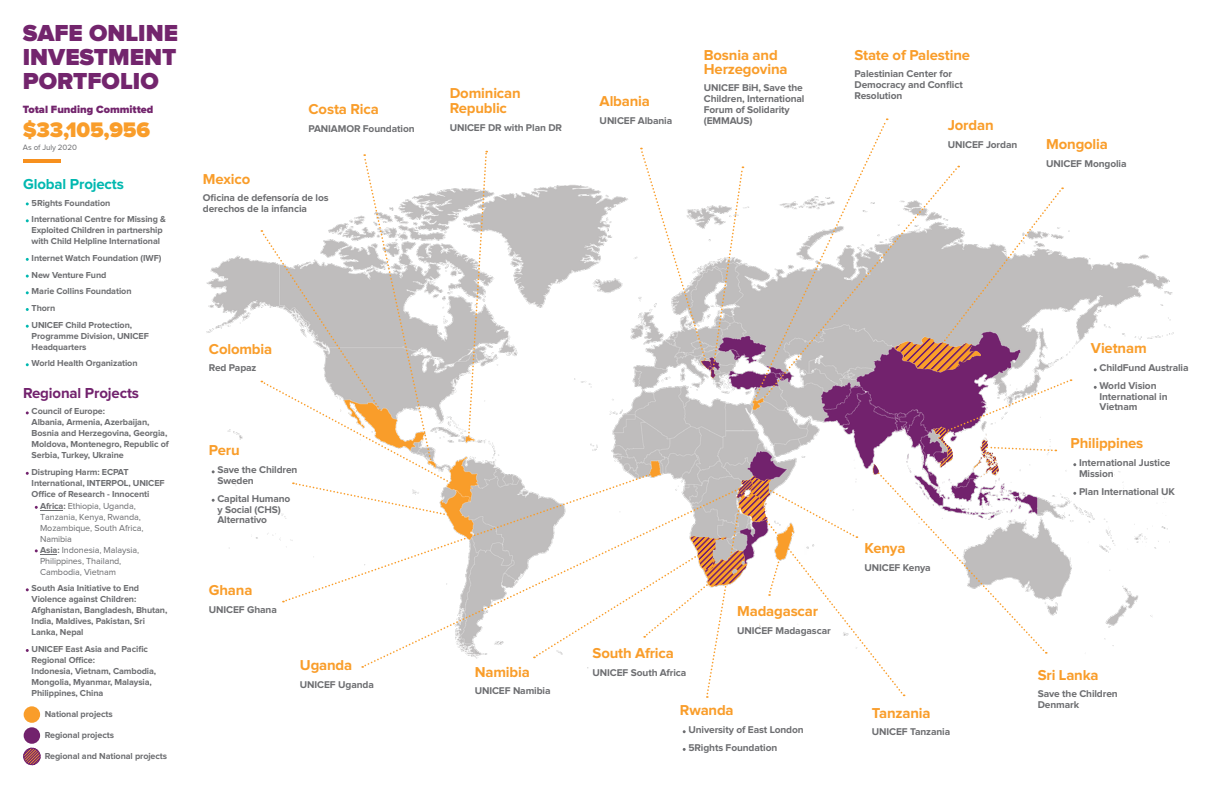
<style>
.page{position:relative;width:1224px;height:792px;background:#fff}
.page>*{position:absolute;margin:0;border:0;box-sizing:border-box;transform-origin:0 0}
.t1{font:900 24px/24px "Proxima Nova";color:#73256d;text-align:justify}
.t2{font:900 21.8px "Proxima Nova";letter-spacing:-.01em;color:#f99d2a}
.t3{font:700 15px "Proxima Nova";letter-spacing:-.01em;color:#72226d}
.t4{font:700 15px "Proxima Nova";letter-spacing:-.01em;color:#00b8b0}
.t5{font:700 14.9px/14.9px "Proxima Nova";letter-spacing:-.01em;color:#f99d2a}
.t6{font:900 10.9px "Proxima Nova";color:#73256d}
.t7{font:700 10.2px/10.8px "Proxima Nova";letter-spacing:-.01em;color:#6d6e71}
.t8{font:700 9px/11px "Proxima Nova";letter-spacing:-.01em;color:#6d6e71}
.t9{font:9px/11px "Proxima Nova";letter-spacing:-.01em;color:#6d6e71}
.t10{font:8px "Proxima Nova";letter-spacing:-.01em;color:#6d6e71}
.s1{font-weight:700}
</style>
<div class="page">
<svg style="left:24px;top:748px;width:16px;height:17px"></svg>
<div style="left:24px;top:706px;width:16px;height:17px;background:#f99d2a;border-radius:50%"></div>
<img style="left:206px;top:188px;width:968px;height:480px">
<svg style="left:363px;top:603px;width:171px;height:65px"></svg>
<svg style="left:284px;top:471px;width:250px;height:132px"></svg>
<svg style="left:467px;top:151px;width:21px;height:289px"></svg>
<svg style="left:260px;top:154px;width:195px;height:364px"></svg>
<hr style="left:23px;top:160px;width:37px;height:3px;background:#f7901e">
<svg style="left:534px;top:118px;width:542px;height:580px"></svg>
<div style="left:24px;top:727px;width:16px;height:17px;background:#72226d;border-radius:50%"></div>
<svg style="left:35px;top:506px;width:28px;height:5px"></svg>
<svg style="left:35px;top:549px;width:22px;height:6px"></svg>
<h1 class="t1" style="left:23px;top:22px;width:157px">SAFE ONLINE INVESTMENT PORTFOLIO</h1>
<p class="t6" style="left:23px;top:104px;width:132px">Total Funding Committed</p>
<h2 class="t2" style="left:23px;top:119px;width:129px">$33,105,956</h2>
<p class="t10" style="left:23px;top:143px;width:56px">As of July 2020</p>
<h3 class="t4" style="left:23px;top:177px;width:102px">Global Projects</h3>
<p class="t8" style="left:32px;top:195px;width:136px;line-height:16.7px">5Rights Foundation<br>International Centre for Missing &amp;</p>
<p class="t8" style="left:32px;top:225px;width:133px">Exploited Children in partnership with Child Helpline International</p>
<p class="t8" style="left:32px;top:250px;width:131px;line-height:16.7px">Internet Watch Foundation (IWF)<br>New Venture Fund<br>Marie Collins Foundation<br>Thorn<br>UNICEF Child Protection,</p>
<p class="t8" style="left:32px;top:331px;width:119px">Programme Division, UNICEF<br>Headquarters</p>
<p class="t8" style="left:32px;top:358px;width:107px">World Health Organization</p>
<h3 class="t3" style="left:23px;top:386px;width:117px">Regional Projects</h3>
<p class="t8" style="left:32px;top:406px;width:139px">Council of Europe:<br>Albania, Armenia, Azerbaijan,<br>Bosnia and Herzegovina, Georgia,<br>Moldova, Montenegro, Republic of<br>Serbia, Turkey, Ukraine</p>
<p class="t8" style="left:32px;top:467px;width:135px">Distruping Harm: ECPAT<br>International, INTERPOL, UNICEF<br>Office of Research - Innocenti</p>
<p class="t9" style="left:40px;top:500px;width:105px"><span class="s1">Africa:</span> Ethiopia, Uganda,<br>Tanzania, Kenya, Rwanda,<br>Mozambique, South Africa,<br>Namibia<br><span class="s1">Asia:</span> Indonesia, Malaysia,<br>Philippines, Thailand,<br>Cambodia, Vietnam</p>
<p class="t8" style="left:32px;top:583px;width:137px">South Asia Initiative to End<br>Violence against Children:<br>Afghanistan, Bangladesh, Bhutan,<br>India, Maldives, Pakistan, Sri<br>Lanka, Nepal</p>
<p class="t8" style="left:32px;top:644px;width:126px">UNICEF East Asia and Pacific<br>Regional Office:<br>Indonesia, Vietnam, Cambodia,<br>Mongolia, Myanmar, Malaysia,<br>Philippines, China</p>
<p class="t8" style="left:45px;top:709px;width:69px">National projects</p>
<p class="t8" style="left:45px;top:730px;width:71px">Regional projects</p>
<p class="t8" style="left:45px;top:751px;width:124px">Regional and National projects</p>
<h3 class="t5" style="left:309px;top:102px;width:72px">Costa Rica</h3>
<p class="t7" style="left:309px;top:123px;width:108px">PANIAMOR Foundation</p>
<h3 class="t5" style="left:203px;top:172px;width:49px">Mexico</h3>
<p class="t7" style="left:203px;top:193px;width:127px">Oficina de defensoría de los derechos de la infancia</p>
<h3 class="t5" style="left:209px;top:342px;width:65px">Colombia</h3>
<p class="t7" style="left:209px;top:363px;width:49px">Red Papaz</p>
<h3 class="t5" style="left:209px;top:444px;width:32px">Peru</h3>
<p class="t7" style="left:217px;top:465px;width:82px">Save the Children<br>Sweden</p>
<p class="t7" style="left:217px;top:493px;width:75px">Capital Humano y Social (CHS)<br>Alternativo</p>
<h3 class="t5" style="left:209px;top:583px;width:45px">Ghana</h3>
<p class="t7" style="left:209px;top:605px;width:69px">UNICEF Ghana</p>
<h3 class="t5" style="left:300px;top:658px;width:54px">Uganda</h3>
<p class="t7" style="left:300px;top:679px;width:76px">UNICEF Uganda</p>
<h3 class="t5" style="left:450px;top:86px;width:73px">Dominican<br>Republic</h3>
<p class="t7" style="left:450px;top:122px;width:114px">UNICEF DR with Plan DR</p>
<h3 class="t5" style="left:600px;top:95px;width:52px">Albania</h3>
<p class="t7" style="left:600px;top:116px;width:74px">UNICEF Albania</p>
<h3 class="t5" style="left:704px;top:49px;width:85px;line-height:13.6px">Bosnia and<br>Herzegovina</h3>
<p class="t7" style="left:704px;top:83px;width:102px">UNICEF BiH, Save the<br>Children, International<br>Forum of Solidarity (EMMAUS)</p>
<h3 class="t5" style="left:855px;top:48px;width:117px">State of Palestine</h3>
<p class="t7" style="left:855px;top:69px;width:110px">Palestinian Center for<br>Democracy and Conflict<br>Resolution</p>
<h3 class="t5" style="left:948px;top:118px;width:47px">Jordan</h3>
<p class="t7" style="left:948px;top:140px;width:71px">UNICEF Jordan</p>
<h3 class="t5" style="left:1046px;top:137px;width:63px">Mongolia</h3>
<p class="t7" style="left:1046px;top:158px;width:82px">UNICEF Mongolia</p>
<h3 class="t5" style="left:475px;top:665px;width:57px">Namibia</h3>
<p class="t7" style="left:475px;top:686px;width:77px">UNICEF Namibia</p>
<h3 class="t5" style="left:737px;top:605px;width:83px">Madagascar</h3>
<p class="t7" style="left:737px;top:626px;width:95px">UNICEF Madagascar</p>
<h3 class="t5" style="left:593px;top:646px;width:83px">South Africa</h3>
<p class="t7" style="left:593px;top:668px;width:95px">UNICEF South Africa</p>
<h3 class="t5" style="left:680px;top:703px;width:55px">Rwanda</h3>
<p class="t7" style="left:688px;top:721px;width:117px;line-height:17.8px">University of East London<br>5Rights Foundation</p>
<h3 class="t5" style="left:865px;top:541px;width:43px">Kenya</h3>
<p class="t7" style="left:865px;top:562px;width:68px">UNICEF Kenya</p>
<h3 class="t5" style="left:872px;top:706px;width:60px">Tanzania</h3>
<p class="t7" style="left:872px;top:727px;width:80px">UNICEF Tanzania</p>
<h3 class="t5" style="left:1091px;top:342px;width:57px">Vietnam</h3>
<p class="t7" style="left:1099px;top:359px;width:91px;line-height:17.8px">ChildFund Australia<br>World Vision</p>
<p class="t7" style="left:1099px;top:391px;width:70px">International in<br>Vietnam</p>
<h3 class="t5" style="left:1071px;top:437px;width:74px">Philippines</h3>
<p class="t7" style="left:1079px;top:458px;width:93px">International Justice<br>Mission</p>
<p class="t7" style="left:1079px;top:486px;width:98px">Plan International UK</p>
<h3 class="t5" style="left:1038px;top:668px;width:63px">Sri Lanka</h3>
<p class="t7" style="left:1038px;top:689px;width:82px">Save the Children<br>Denmark</p>
</div>
